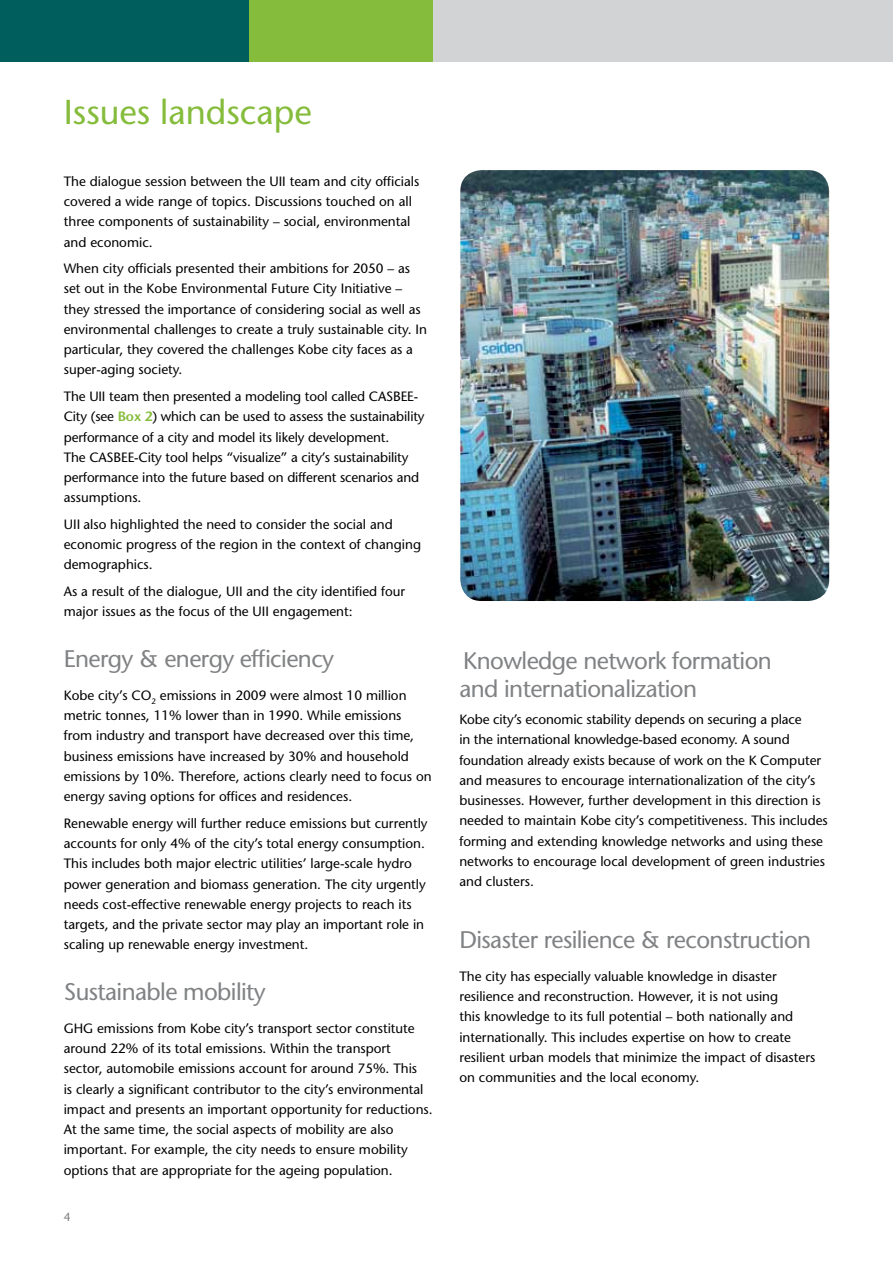
<style>
.page{position:relative;width:893px;height:1263px;background:#fff}
.page>*{position:absolute;margin:0;border:0;box-sizing:border-box;transform-origin:0 0}
.t1{font:34.5px "Stone Sans";color:#85bc3b}
.t2{font:24px/28.8px "Stone Sans";letter-spacing:-.025em;color:#808284}
.t3{font:13.5px/20.2px "Stone Sans";color:#000}
.t4{font:12px "Stone Sans";color:#808284}
.s1{font-weight:600;color:#85bc3b}
</style>
<div class="page">
<div style="left:0;top:0;width:249px;height:62px;background:#005e5d"></div>
<div style="left:249px;top:0;width:185px;height:62px;background:#85bc3b"></div>
<div style="left:434px;top:0;width:459px;height:62px;background:#d1d3d4"></div>
<img style="left:460px;top:170px;width:369px;height:431px">
<h1 class="t1" style="left:64px;top:91px;width:250px">Issues landscape</h1>
<p class="t3" style="left:64px;top:171px;width:357px">The dialogue session between the UII team and city officials covered a wide range of topics. Discussions touched on all three components of sustainability – social, environmental and economic.</p>
<p class="t3" style="left:64px;top:258px;width:365px">When city officials presented their ambitions for 2050 – as set out in the Kobe Environmental Future City Initiative – they stressed the importance of considering social as well as environmental challenges to create a truly sustainable city. In particular, they covered the challenges Kobe city faces as a super-aging society.</p>
<p class="t3" style="left:64px;top:386px;width:362px">The UII team then presented a modeling tool called CASBEE-City (see <span class="s1">Box 2</span>) which can be used to assess the sustainability performance of a city and model its likely development.<br>The CASBEE-City tool helps “visualize” a city’s sustainability performance into the future based on different scenarios and assumptions.</p>
<p class="t3" style="left:64px;top:514px;width:359px">UII also highlighted the need to consider the social and economic progress of the region in the context of changing demographics.</p>
<p class="t3" style="left:64px;top:581px;width:343px">As a result of the dialogue, UII and the city identified four major issues as the focus of the UII engagement:</p>
<h2 class="t2" style="left:64px;top:644px;width:272px">Energy &amp; energy efficiency</h2>
<p class="t3" style="left:64px;top:685px;width:369px">Kobe city’s CO<sub>2</sub> emissions in 2009 were almost 10 million metric tonnes, 11% lower than in 1990. While emissions from industry and transport have decreased over this time, business emissions have increased by 30% and household emissions by 10%. Therefore, actions clearly need to focus on energy saving options for offices and residences.</p>
<p class="t3" style="left:64px;top:813px;width:365px">Renewable energy will further reduce emissions but currently accounts for only 4% of the city’s total energy consumption.<br>This includes both major electric utilities’ large-scale hydro power generation and biomass generation. The city urgently needs cost-effective renewable energy projects to reach its targets, and the private sector may play an important role in scaling up renewable energy investment.</p>
<h2 class="t2" style="left:64px;top:977px;width:203px">Sustainable mobility</h2>
<p class="t3" style="left:64px;top:1018px;width:370px">GHG emissions from Kobe city’s transport sector constitute around 22% of its total emissions. Within the transport sector, automobile emissions account for around 75%. This<br>is clearly a significant contributor to the city’s environmental impact and presents an important opportunity for reductions.<br>At the same time, the social aspects of mobility are also important. For example, the city needs to ensure mobility options that are appropriate for the ageing population.</p>
<p class="t4" style="left:64px;top:1209px;width:8px">4</p>
<h2 class="t2" style="left:459px;top:646px;width:314px">Knowledge network formation and internationalization</h2>
<p class="t3" style="left:459px;top:709px;width:370px">Kobe city’s economic stability depends on securing a place<br>in the international knowledge-based economy. A sound foundation already exists because of work on the K Computer and measures to encourage internationalization of the city’s businesses. However, further development in this direction is needed to maintain Kobe city’s competitiveness. This includes forming and extending knowledge networks and using these networks to encourage local development of green industries and clusters.</p>
<h2 class="t2" style="left:459px;top:925px;width:353px">Disaster resilience &amp; reconstruction</h2>
<p class="t3" style="left:459px;top:966px;width:357px">The city has especially valuable knowledge in disaster resilience and reconstruction. However, it is not using<br>this knowledge to its full potential – both nationally and internationally. This includes expertise on how to create resilient urban models that minimize the impact of disasters on communities and the local economy.</p>
</div>
